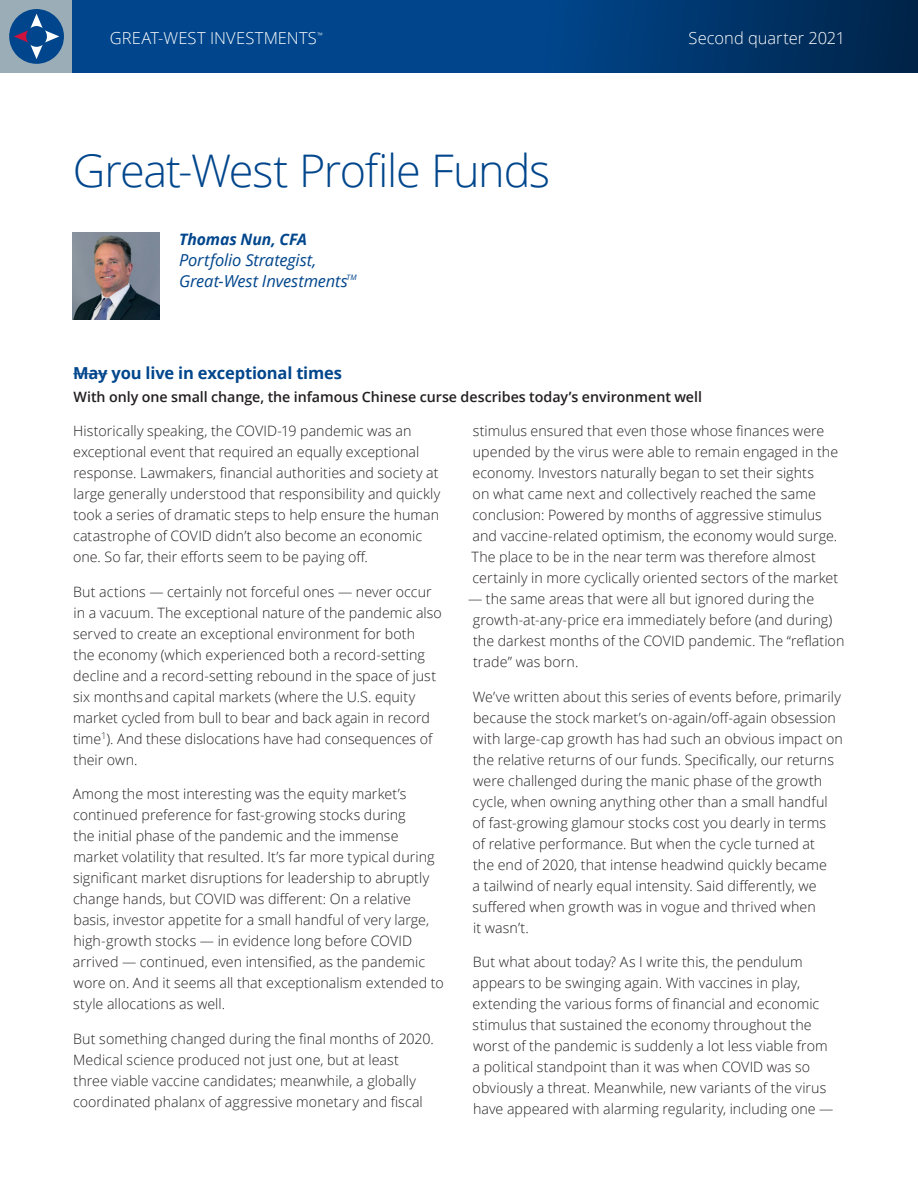
<style>
.page{position:relative;width:918px;height:1188px;background:#fff}
.page>*{position:absolute;margin:0;border:0;box-sizing:border-box;transform-origin:0 0}
.Head_1{font:300 45px "Open Sans";letter-spacing:-.03em;color:#01468c}
.Subhead_3{font:italic 16.5px/21px "Open Sans";letter-spacing:-.01em;color:#01468c}
.t1{font:300 16.5px "Open Sans";letter-spacing:.005em;color:#fff}
.Subhead_1_span{font:700 16.5px "Open Sans";letter-spacing:-.01em;color:#01468c}
.Subhead_3-2{font:italic 700 15.75px "Open Sans";letter-spacing:-.005em;color:#01468c}
.Body{font:300 14.25px/21px "Open Sans";letter-spacing:.005em;color:#231f20}
.Subhead_1_span-2{font:600 14.25px "Open Sans";color:#231f20}
.Subhead_3-3{font:italic 7.35px "Open Sans";color:#01468c}
.t2{font:300 7.35px "Open Sans";color:#fff}
</style>
<div class="page">
<div style="left:0;top:0;width:73px;height:73px;background:#9badb7"></div>
<div style="left:72px;top:0;width:846px;height:73px;background:#01468c"></div>
<svg style="left:9px;top:9px;width:55px;height:55px"></svg>
<svg style="left:595px;top:0;width:323px;height:73px"></svg>
<img style="left:73px;top:233px;width:86px;height:86px">
<hr style="left:73px;top:373px;width:34px;height:1px;background:#01468c">
<p class="t1" style="left:110px;top:27px;width:208px">GREAT-WEST INVESTMENTS</p>
<p class="t2" style="left:317px;top:30px;width:7px">™</p>
<p class="t1" style="left:689px;top:27px;width:158px">Second quarter 2021</p>
<p class="Head_1" style="left:73px;top:140px;width:479px">Great-West Profile Funds</p>
<p class="Subhead_3-2" style="left:179px;top:228px;width:129px">Thomas Nun, CFA</p>
<p class="Subhead_3" style="left:179px;top:249px;width:170px">Portfolio Strategist,<br>Great-West Investments</p>
<p class="Subhead_3-3" style="left:347px;top:272px;width:12px">TM</p>
<p class="Subhead_1_span" style="left:73px;top:362px;width:270px">May you live in exceptional times</p>
<p class="Subhead_1_span-2" style="left:73px;top:387px;width:630px">With only one small change, the infamous Chinese curse describes today’s environment well</p>
<p class="Body" style="left:73px;top:420px;width:369px">Historically speaking, the COVID-19 pandemic was an exceptional event that required an equally exceptional response. Lawmakers, financial authorities and society at large generally understood that responsibility and quickly took a series of dramatic steps to help ensure the human catastrophe of COVID didn’t also become an economic one. So far, their efforts seem to be paying off.</p>
<p class="Body" style="left:73px;top:581px;width:370px">But actions — certainly not forceful ones — never occur in a vacuum. The exceptional nature of the pandemic also served to create an exceptional environment for both<br>the economy (which experienced both a record-setting decline and a record-setting rebound in the space of just six months and capital markets (where the U.S. equity market cycled from bull to bear and back again in record time<sup>1</sup>). And these dislocations have had consequences of their own.</p>
<p class="Body" style="left:73px;top:783px;width:372px">Among the most interesting was the equity market’s continued preference for fast-growing stocks during<br>the initial phase of the pandemic and the immense market volatility that resulted. It’s far more typical during significant market disruptions for leadership to abruptly change hands, but COVID was different: On a relative basis, investor appetite for a small handful of very large, high-growth stocks — in evidence long before COVID arrived — continued, even intensified, as the pandemic wore on. And it seems all that exceptionalism extended to style allocations as well.</p>
<p class="Body" style="left:73px;top:1028px;width:362px">But something changed during the final months of 2020.<br>Medical science produced not just one, but at least three viable vaccine candidates; meanwhile, a globally coordinated phalanx of aggressive monetary and fiscal</p>
<p class="Body" style="left:472px;top:420px;width:368px">stimulus ensured that even those whose finances were upended by the virus were able to remain engaged in the economy. Investors naturally began to set their sights<br>on what came next and collectively reached the same conclusion: Powered by months of aggressive stimulus and vaccine-related optimism, the economy would surge.<br>The place to be in the near term was therefore almost certainly in more cyclically oriented sectors of the market</p>
<p class="Body" style="left:473px;top:588px;width:373px;text-indent:-5px">— the same areas that were all but ignored during the growth-at-any-price era immediately before (and during) the darkest months of the COVID pandemic. The “reflation trade” was born.</p>
<p class="Body" style="left:473px;top:686px;width:372px">We’ve written about this series of events before, primarily because the stock market’s on-again/off-again obsession with large-cap growth has had such an obvious impact on the relative returns of our funds. Specifically, our returns were challenged during the manic phase of the growth cycle, when owning anything other than a small handful of fast-growing glamour stocks cost you dearly in terms<br>of relative performance. But when the cycle turned at<br>the end of 2020, that intense headwind quickly became<br>a tailwind of nearly equal intensity. Said differently, we suffered when growth was in vogue and thrived when<br>it wasn’t.</p>
<p class="Body" style="left:473px;top:951px;width:362px">But what about today? As I write this, the pendulum appears to be swinging again. With vaccines in play, extending the various forms of financial and economic stimulus that sustained the economy throughout the worst of the pandemic is suddenly a lot less viable from a political standpoint than it was when COVID was so obviously a threat. Meanwhile, new variants of the virus have appeared with alarming regularity, including one —</p>
</div>
